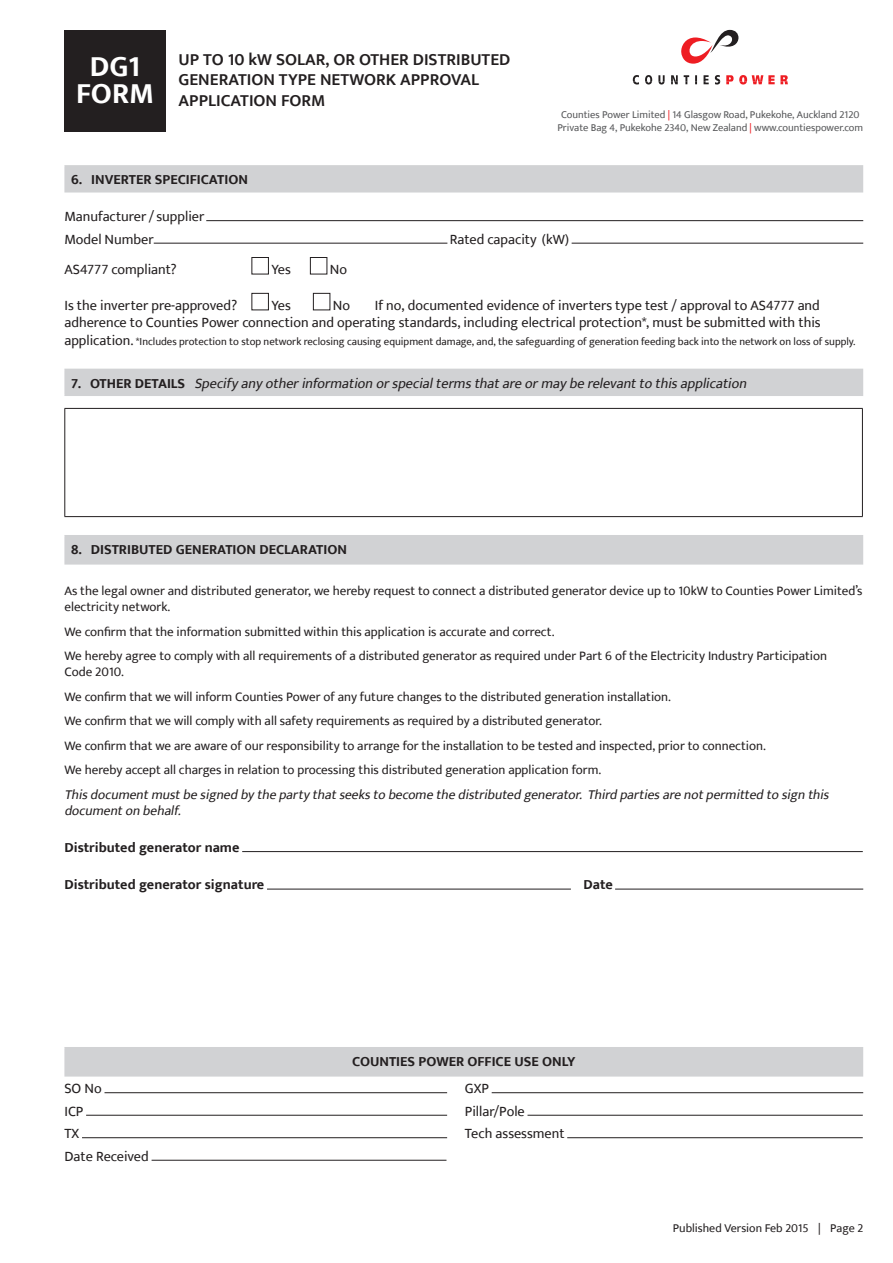
<style>
.page{position:relative;width:893px;height:1263px;background:#fff}
.page>*{position:absolute;margin:0;border:0;box-sizing:border-box;transform-origin:0 0}
.t1{font:700 30px/27px "Ek Mukta";color:#fff;text-align:center}
.t2{font:600 17.25px/20.2px "Ek Mukta";color:#231f20}
.t3{font:14.25px/22.5px "Ek Mukta";color:#231f20}
.t4{font:700 14.25px "Ek Mukta";color:#231f20}
.t5{font:italic 14.25px "Ek Mukta";color:#231f20}
.t6{font:italic 13.5px/16px "Ek Mukta";color:#231f20}
.t7{font:13.05px/24.6px "Ek Mukta";color:#231f20}
.t8{font:12px "Ek Mukta";color:#231f20}
.t9{font:10.8px "Ek Mukta";color:#231f20}
.t10{font:10.5px/12.6px "Ek Mukta";color:#57585a;text-align:center}
.s1{color:#ee1d23}
.s2{font-size:14.25px}
.s3{font-weight:700;font-style:normal}
</style>
<div class="page">
<div style="left:65px;top:166px;width:797px;height:26px;background:#d1d2d4"></div>
<hr style="left:64px;top:165px;width:799px;height:2px;background:#d1d2d4">
<hr style="left:64px;top:167px;width:2px;height:24px;background:#d1d2d4">
<svg style="left:862px;top:167px;width:1px;height:24px"></svg>
<hr style="left:64px;top:191px;width:799px;height:2px;background:#d1d2d4">
<hr style="left:206px;top:220px;width:657px;height:1px;background:#231f20">
<hr style="left:154px;top:243px;width:293px;height:1px;background:#231f20">
<hr style="left:572px;top:243px;width:291px;height:1px;background:#231f20">
<div style="left:252px;top:257px;width:17px;height:17px;border:1px solid #231f20"></div>
<div style="left:310px;top:257px;width:17px;height:17px;border:1px solid #231f20"></div>
<div style="left:252px;top:293px;width:17px;height:17px;border:1px solid #231f20"></div>
<div style="left:313px;top:293px;width:17px;height:17px;border:1px solid #231f20"></div>
<div style="left:65px;top:369px;width:797px;height:26px;background:#d1d2d4"></div>
<hr style="left:64px;top:369px;width:799px;height:1px;background:#d1d2d4">
<hr style="left:64px;top:370px;width:2px;height:24px;background:#d1d2d4">
<svg style="left:862px;top:370px;width:1px;height:24px"></svg>
<hr style="left:64px;top:394px;width:799px;height:2px;background:#d1d2d4">
<hr style="left:64px;top:408px;width:799px;height:1px;background:#231f20">
<hr style="left:64px;top:409px;width:1px;height:107px;background:#231f20">
<hr style="left:862px;top:409px;width:1px;height:107px;background:#231f20">
<hr style="left:64px;top:516px;width:799px;height:1px;background:#231f20">
<div style="left:65px;top:536px;width:797px;height:28px;background:#d1d2d4"></div>
<hr style="left:64px;top:535px;width:799px;height:1px;background:#d1d2d4">
<hr style="left:64px;top:536px;width:2px;height:27px;background:#d1d2d4">
<svg style="left:862px;top:536px;width:1px;height:27px"></svg>
<hr style="left:64px;top:563px;width:799px;height:2px;background:#d1d2d4">
<hr style="left:242px;top:851px;width:621px;height:1px;background:#231f20">
<hr style="left:267px;top:889px;width:304px;height:1px;background:#231f20">
<hr style="left:615px;top:889px;width:248px;height:1px;background:#231f20">
<div style="left:65px;top:1048px;width:797px;height:28px;background:#d1d2d4"></div>
<hr style="left:64px;top:1047px;width:799px;height:1px;background:#d1d2d4">
<hr style="left:64px;top:1048px;width:2px;height:27px;background:#d1d2d4">
<svg style="left:862px;top:1048px;width:1px;height:27px"></svg>
<hr style="left:64px;top:1075px;width:799px;height:1px;background:#d1d2d4">
<hr style="left:105px;top:1092px;width:342px;height:1px;background:#231f20">
<hr style="left:492px;top:1092px;width:371px;height:1px;background:#231f20">
<hr style="left:86px;top:1115px;width:361px;height:1px;background:#231f20">
<hr style="left:527px;top:1115px;width:336px;height:1px;background:#231f20">
<hr style="left:82px;top:1137px;width:365px;height:1px;background:#231f20">
<hr style="left:567px;top:1137px;width:296px;height:1px;background:#231f20">
<hr style="left:152px;top:1160px;width:294px;height:1px;background:#231f20">
<div style="left:64px;top:30px;width:102px;height:101px;background:#231f20"></div>
<svg style="left:681px;top:30px;width:57px;height:34px"></svg>
<svg style="left:726px;top:75px;width:62px;height:10px"></svg>
<svg style="left:633px;top:75px;width:87px;height:10px"></svg>
<h1 class="t1" style="left:76px;top:52px;width:80px">DG1<br>FORM</h1>
<h2 class="t2" style="left:179px;top:49px;width:333px">UP TO 10 kW SOLAR, OR OTHER DISTRIBUTED<br>GENERATION TYPE NETWORK APPROVAL<br>APPLICATION FORM</h2>
<p class="t10" style="left:557px;top:108px;width:307px">Counties Power Limited <span class="s1">|</span> 14 Glasgow Road, Pukekohe, Auckland 2120<br>Private Bag 4, Pukekohe 2340, New Zealand <span class="s1">|</span> www.countiespower.com</p>
<p class="t4" style="left:71px;top:171px;width:178px">6. INVERTER SPECIFICATION</p>
<p class="t3" style="left:64px;top:205px;width:141px">Manufacturer / supplier<br>Model Number</p>
<p class="t3" style="left:450px;top:227px;width:121px">Rated capacity (kW)</p>
<p class="t3" style="left:64px;top:258px;width:114px">AS4777 compliant?</p>
<p class="t3" style="left:271px;top:258px;width:21px">Yes</p>
<p class="t3" style="left:330px;top:258px;width:19px">No</p>
<p class="t3" style="left:64px;top:294px;width:174px">Is the inverter pre-approved?</p>
<p class="t3" style="left:271px;top:294px;width:21px">Yes</p>
<p class="t3" style="left:333px;top:294px;width:19px">No</p>
<p class="t3" style="left:64px;top:297px;width:758px;line-height:17.2px;text-align:right">If no, documented evidence of inverters type test / approval to AS4777 and<br>adherence to Counties Power connection and operating standards, including electrical protection*, must be submitted with this</p>
<p class="t9" style="left:64px;top:335px;width:792px"><span class="s2">application.</span> *Includes protection to stop network reclosing causing equipment damage, and, the safeguarding of generation feeding back into the network on loss of supply.</p>
<p class="t5" style="left:71px;top:374px;width:681px"><span class="s3">7 . OT H E R D E TA I L S</span> Specifyanyotherinformationorspecialtermsthatareormayberelevantto thisapplication</p>
<p class="t4" style="left:71px;top:541px;width:277px">8. DISTRIBUTED GENERATION DECLARATION</p>
<p class="t7" style="left:64px;top:582px;width:799px;line-height:16px">As the legal owner and distributed generator, we hereby request to connect a distributed generator device up to 10kW to Counties Power Limited’s electricity network.</p>
<p class="t7" style="left:64px;top:619px;width:764px">We confirm that the information submitted within this application is accurate and correct.<br>We hereby agree to comply with all requirements of a distributed generator as required under Part 6 of the Electricity Industry Participation</p>
<p class="t7" style="left:64px;top:659px;width:703px">Code 2010.<br>We confirm that we will inform Counties Power of any future changes to the distributed generation installation.<br>We confirm that we will comply with all safety requirements as required by a distributed generator.<br>We confirm that we are aware of our responsibility to arrange for the installation to be tested and inspected, prior to connection.<br>We hereby accept all charges in relation to processing this distributed generation application form.</p>
<p class="t6" style="left:64px;top:786px;width:770px">Thisdocumentmustbesignedbythepartythatseeksto becomethedistributedgenerator. Thirdpartiesarenotpermittedto signthis documentonbehalf.</p>
<p class="t4" style="left:64px;top:839px;width:177px">Distributed generator name</p>
<p class="t4" style="left:64px;top:876px;width:201px">Distributed generator signature</p>
<p class="t4" style="left:583px;top:876px;width:31px">Date</p>
<p class="t4" style="left:352px;top:1053px;width:225px">COUNTIES POWER OFFICE USE ONLY</p>
<p class="t3" style="left:64px;top:1077px;width:39px">SO No</p>
<p class="t3" style="left:465px;top:1077px;width:26px">GXP</p>
<p class="t3" style="left:64px;top:1099px;width:20px">ICP</p>
<p class="t3" style="left:465px;top:1099px;width:61px">Pillar/Pole</p>
<p class="t3" style="left:64px;top:1122px;width:16px">TX</p>
<p class="t3" style="left:465px;top:1122px;width:101px">Tech assessment</p>
<p class="t3" style="left:64px;top:1144px;width:86px">Date Received</p>
<p class="t8" style="left:673px;top:1221px;width:192px">Published Version Feb 2015 | Page 2</p>
</div>
